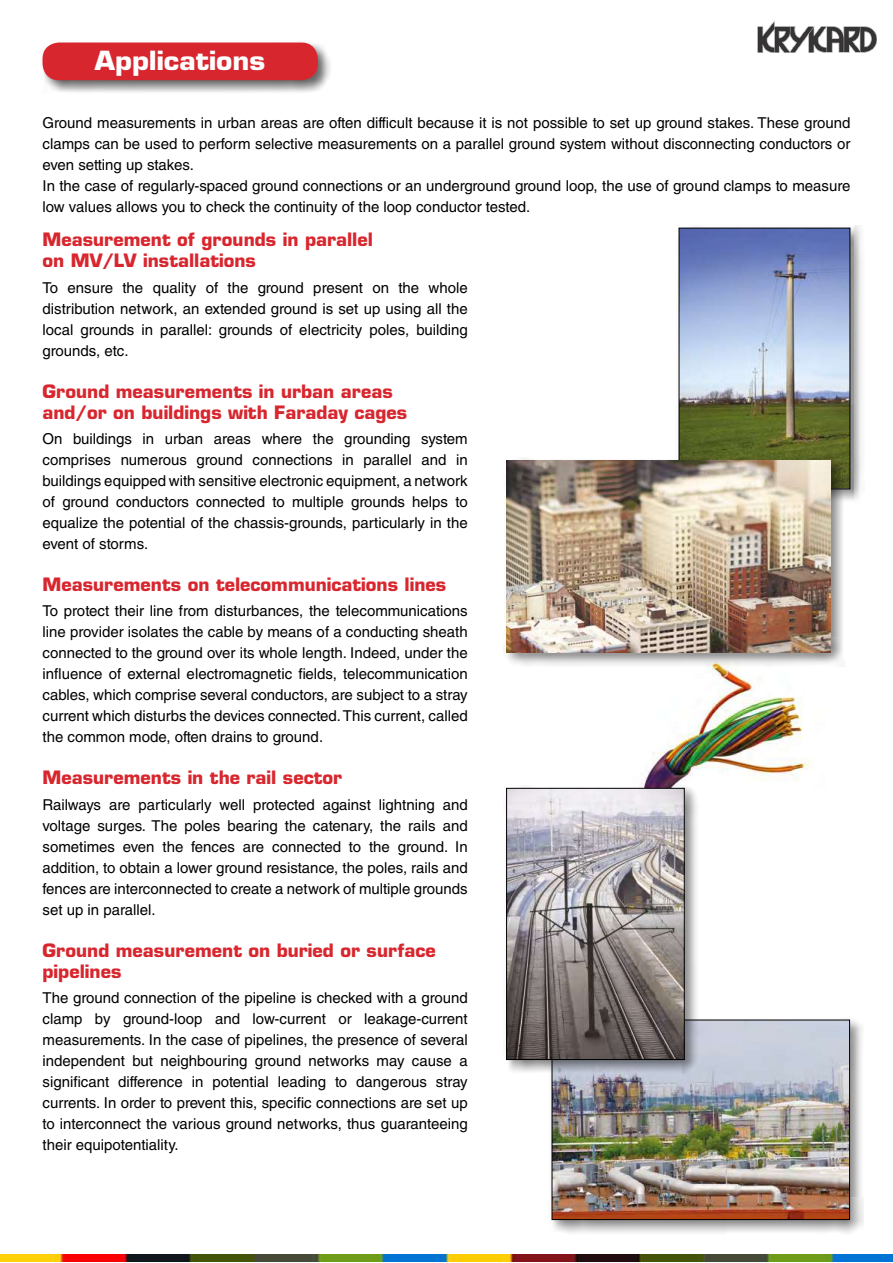
<style>
.page{position:relative;width:893px;height:1263px;background:#fff}
.page>*{position:absolute;margin:0;border:0;box-sizing:border-box;transform-origin:0 0}
.t1{font:700 25.8px "Eurostile LT Std";color:#fff;scale:1.07 1}
.t2{font:700 18px/21px "Eurostile LT Std";color:#d8262e}
.t3{font:15px/21px "Helvetica LT Std";color:#000;text-align:justify}
</style>
<div class="page">
<div style="left:40px;top:40px;width:293px;height:55px;background:#000;opacity:.6"></div>
<div style="left:43px;top:43px;width:275px;height:37px;background:#d8262e;border-radius:16px"></div>
<div style="left:549px;top:1017px;width:315px;height:217px;background:#000;opacity:.45"></div>
<img style="left:554px;top:1021px;width:294px;height:197px">
<div style="left:552px;top:1019px;width:298px;height:201px;border:1px solid #000"></div>
<img style="left:643px;top:667px;width:170px;height:118px">
<div style="left:503px;top:785px;width:196px;height:289px;background:#000;opacity:.45"></div>
<img style="left:508px;top:790px;width:175px;height:268px">
<div style="left:506px;top:788px;width:179px;height:272px;border:1px solid #000"></div>
<div style="left:676px;top:225px;width:189px;height:278px;background:#000;opacity:.45"></div>
<img style="left:681px;top:230px;width:167px;height:257px">
<div style="left:503px;top:458px;width:342px;height:209px;background:#000;opacity:.45"></div>
<img style="left:506px;top:460px;width:325px;height:193px">
<img style="left:1px;top:1255px;width:892px;height:6px">
<img style="left:758px;top:21px;width:118px;height:31px">
<h1 class="t1" style="left:95px;top:44px;width:161px">Applications</h1>
<p class="t3" style="left:43px;top:112px;width:809px;text-align:left">Ground measurements in urban areas are often difficult because it is not possible to set up ground stakes. These ground clamps can be used to perform selective measurements on a parallel ground system without disconnecting conductors or even setting up stakes.<br>In the case of regularly-spaced ground connections or an underground ground loop, the use of ground clamps to measure low values allows you to check the continuity of the loop conductor tested.</p>
<p class="t2" style="left:43px;top:229px;width:332px">Measurement of grounds in parallel on MV/LV installations</p>
<p class="t3" style="left:43px;top:277px;width:427px">To ensure the quality of the ground present on the whole distribution network, an extended ground is set up using all the local grounds in parallel: grounds of electricity poles, building grounds, etc.</p>
<p class="t2" style="left:43px;top:381px;width:366px">Ground measurements in urban areas and/or on buildings with Faraday cages</p>
<p class="t3" style="left:43px;top:428px;width:427px">On buildings in urban areas where the grounding system comprises numerous ground connections in parallel and in buildings equipped with sensitive electronic equipment, a network of ground conductors connected to multiple grounds helps to equalize the potential of the chassis-grounds, particularly in the event of storms.</p>
<p class="t2" style="left:43px;top:574px;width:405px">Measurements on telecommunications lines</p>
<p class="t3" style="left:43px;top:600px;width:427px">To protect their line from disturbances, the telecommunications line provider isolates the cable by means of a conducting sheath connected to the ground over its whole length. Indeed, under the influence of external electromagnetic fields, telecommunication cables, which comprise several conductors, are subject to a stray current which disturbs the devices connected. This current, called the common mode, often drains to ground.</p>
<p class="t2" style="left:43px;top:767px;width:301px">Measurements in the rail sector</p>
<p class="t3" style="left:43px;top:794px;width:427px">Railways are particularly well protected against lightning and voltage surges. The poles bearing the catenary, the rails and sometimes even the fences are connected to the ground. In addition, to obtain a lower ground resistance, the poles, rails and fences are interconnected to create a network of multiple grounds set up in parallel.</p>
<p class="t2" style="left:43px;top:939px;width:395px">Ground measurement on buried or surface pipelines</p>
<p class="t3" style="left:43px;top:987px;width:427px">The ground connection of the pipeline is checked with a ground clamp by ground-loop and low-current or leakage-current measurements. In the case of pipelines, the presence of several independent but neighbouring ground networks may cause a significant difference in potential leading to dangerous stray currents. In order to prevent this, specific connections are set up to interconnect the various ground networks, thus guaranteeing their equipotentiality.</p>
</div>
